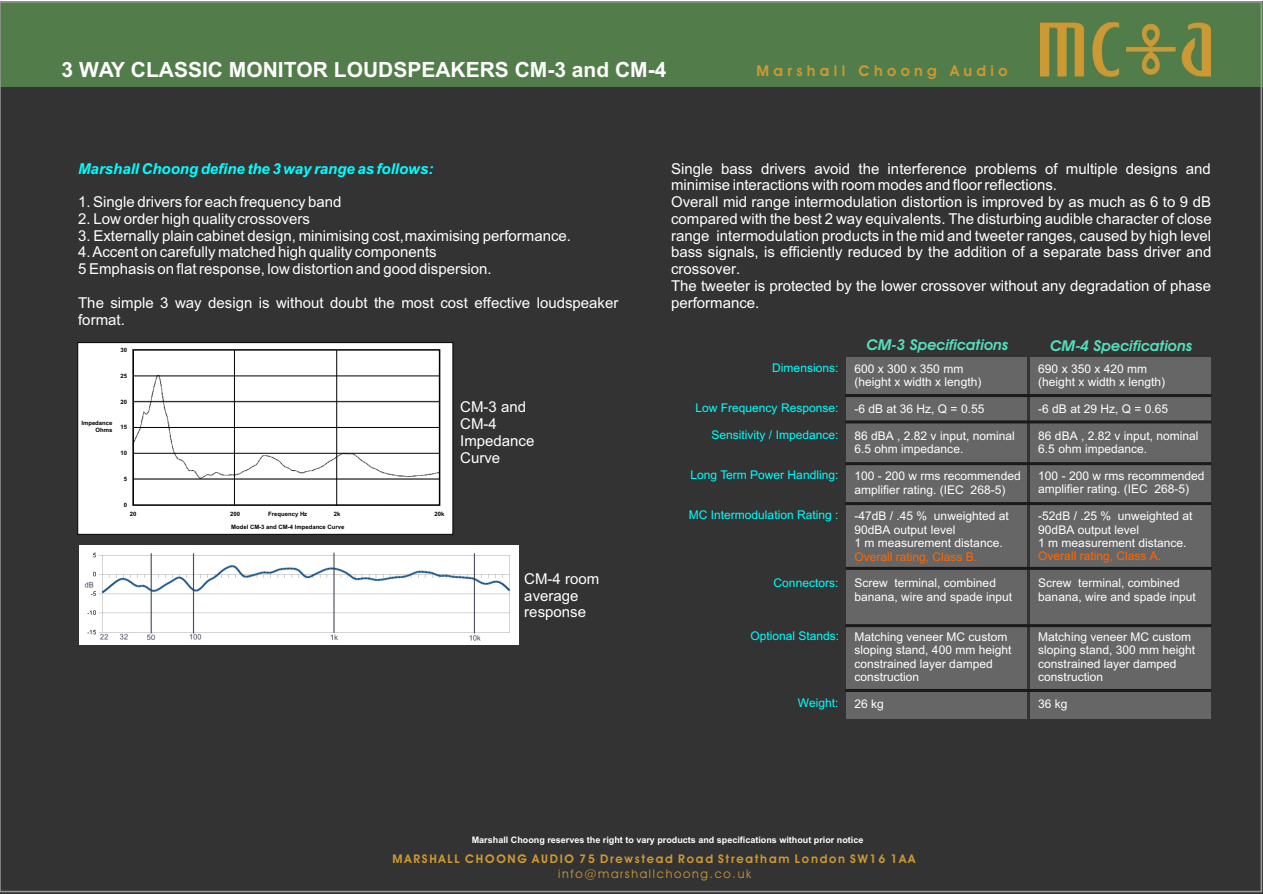
<style>
.page{position:relative;width:1263px;height:894px;background:#fff}
.page>*{position:absolute;margin:0;border:0;box-sizing:border-box;transform-origin:0 0}
.t1{font:700 21px "Arial";color:#fff}
.t2{font:15px/16.8px "Arial";color:#fff}
.t3{font:italic 700 15px "Arial";color:#0ff}
.t4{font:italic 700 15px "Avant Garde Bk BT";color:#54deba}
.t5{font:700 15px "Avant Garde Bk BT";letter-spacing:.29em;color:#c93}
.t6{font:12px/13.4px "Arial";color:#fff}
.t7{font:12px "Arial";color:#0ff}
.t8{font:700 12px "Avant Garde Bk BT";letter-spacing:.145em;color:#c93}
.t9{font:12px "Arial";color:#f60}
.t10{font:12px "Avant Garde Bk BT";letter-spacing:.14em;color:#c93}
.t11{font:700 9px "Arial";color:#fff}
.t12{font:700 6px/6.6px "Arial";color:#000;text-align:right}
</style>
<div class="page">
<div style="left:0;top:1px;width:1263px;height:893px;background:#333"></div>
<div style="left:846px;top:357px;width:180px;height:361px;background:#666"></div>
<div style="left:0;top:1px;width:1263px;height:86px;background:#527d4a"></div>
<img style="left:1041px;top:22px;width:170px;height:55px">
<div style="left:1031px;top:358px;width:180px;height:361px;background:#666"></div>
<div style="left:78px;top:342px;width:375px;height:193px;background:#fff;border:1px solid #000"></div>
<img style="left:135px;top:349px;width:306px;height:157px">
<div style="left:132px;top:349px;width:308px;height:157px;border:2px solid #000"></div>
<hr style="left:133px;top:376px;width:306px;height:1px;background:#000">
<hr style="left:133px;top:401px;width:307px;height:1px;background:#000">
<hr style="left:133px;top:427px;width:306px;height:1px;background:#000">
<hr style="left:133px;top:453px;width:307px;height:1px;background:#000">
<hr style="left:133px;top:479px;width:306px;height:1px;background:#000">
<hr style="left:234px;top:350px;width:1px;height:155px;background:#000">
<hr style="left:336px;top:350px;width:1px;height:155px;background:#000">
<hr style="left:845px;top:394px;width:366px;height:3px;background:#1a1a1a">
<hr style="left:845px;top:420px;width:366px;height:3px;background:#1a1a1a">
<hr style="left:845px;top:462px;width:366px;height:3px;background:#1a1a1a">
<hr style="left:845px;top:502px;width:366px;height:3px;background:#1a1a1a">
<hr style="left:846px;top:567px;width:366px;height:3px;background:#1a1a1a">
<hr style="left:845px;top:624px;width:366px;height:3px;background:#1a1a1a">
<hr style="left:845px;top:689px;width:366px;height:3px;background:#1a1a1a">
<img style="left:80px;top:545px;width:439px;height:100px">
<h1 class="t1" style="left:62px;top:62px;width:606px">3 WAY CLASSIC MONITOR LOUDSPEAKERS CM-3 and CM-4</h1>
<p class="t5" style="left:756px;top:64px;width:253px">Marshall Choong Audio</p>
<p class="t3" style="left:78px;top:163px;width:357px">Marshall Choong define the 3 way range as follows:</p>
<p class="t2" style="left:671px;top:161px;width:541px">Single bass drivers avoid the interference problems of multiple designs and minimise interactions with room modes and floor reflections.</p>
<p class="t2" style="left:78px;top:195px;width:265px">1. Single drivers for each frequency band</p>
<p class="t2" style="left:671px;top:195px;width:541px">Overall mid range intermodulation distortion is improved by as much as 6 to 9 dB</p>
<p class="t2" style="left:78px;top:212px;width:233px">2. Low order high quality crossovers</p>
<p class="t2" style="left:671px;top:212px;width:542px">compared with the best 2 way equivalents. The disturbing audible character of close</p>
<p class="t2" style="left:78px;top:228px;width:494px">3. Externally plain cabinet design, minimising cost, maximising performance.</p>
<p class="t2" style="left:671px;top:228px;width:542px">range intermodulation products in the mid and tweeter ranges, caused by high level</p>
<p class="t2" style="left:78px;top:245px;width:360px">4. Accent on carefully matched high quality components</p>
<p class="t2" style="left:671px;top:245px;width:542px">bass signals, is efficiently reduced by the addition of a separate bass driver and</p>
<p class="t2" style="left:78px;top:262px;width:415px">5 Emphasis on flat response, low distortion and good dispersion.</p>
<p class="t2" style="left:671px;top:262px;width:541px">crossover.<br>The tweeter is protected by the lower crossover without any degradation of phase</p>
<p class="t2" style="left:78px;top:295px;width:542px">The simple 3 way design is without doubt the most cost effective loudspeaker</p>
<p class="t2" style="left:671px;top:295px;width:90px">performance.</p>
<p class="t2" style="left:78px;top:312px;width:48px">format.</p>
<p class="t7" style="left:772px;top:363px;width:68px">Dimensions:</p>
<p class="t7" style="left:696px;top:404px;width:144px">Low Frequency Response:</p>
<p class="t7" style="left:712px;top:430px;width:128px">Sensitivity / Impedance:</p>
<p class="t7" style="left:690px;top:471px;width:149px">Long Term Power Handling:</p>
<p class="t7" style="left:689px;top:511px;width:151px">MC Intermodulation Rating :</p>
<p class="t4" style="left:867px;top:339px;width:143px">CM-3 Specifications</p>
<p class="t4" style="left:1051px;top:339px;width:143px">CM-4 Specifications</p>
<p class="t6" style="left:1038px;top:363px;width:128px">690 x 350 x 420 mm (height x width x length)</p>
<p class="t6" style="left:1038px;top:403px;width:131px">-6 dB at 29 Hz, Q = 0.65</p>
<p class="t6" style="left:1038px;top:430px;width:162px">86 dBA , 2.82 v input, nominal<br>6.5 ohm impedance.</p>
<p class="t6" style="left:1038px;top:470px;width:168px">100 - 200 w rms recommended amplifier rating. (IEC 268-5)</p>
<p class="t6" style="left:1038px;top:510px;width:156px">-52dB / .25 % unweighted at<br>90dBA output level<br>1 m measurement distance.</p>
<p class="t6" style="left:1038px;top:577px;width:159px">Screw terminal, combined banana, wire and spade input</p>
<p class="t6" style="left:1038px;top:631px;width:158px">Matching veneer MC custom sloping stand, 300 mm height constrained layer damped construction</p>
<p class="t6" style="left:1038px;top:698px;width:31px">36 kg</p>
<p class="t12" style="left:120px;top:347px;width:8px">30</p>
<p class="t6" style="left:855px;top:363px;width:128px">600 x 300 x 350 mm (height x width x length)</p>
<p class="t6" style="left:855px;top:403px;width:131px">-6 dB at 36 Hz, Q = 0.55</p>
<p class="t6" style="left:855px;top:430px;width:162px">86 dBA , 2.82 v input, nominal<br>6.5 ohm impedance.</p>
<p class="t6" style="left:855px;top:470px;width:168px">100 - 200 w rms recommended amplifier rating. (IEC 268-5)</p>
<p class="t6" style="left:855px;top:511px;width:156px">-47dB / .45 % unweighted at<br>90dBA output level<br>1 m measurement distance.</p>
<p class="t6" style="left:855px;top:578px;width:159px">Screw terminal, combined banana, wire and spade input</p>
<p class="t6" style="left:855px;top:631px;width:158px">Matching veneer MC custom sloping stand, 400 mm height constrained layer damped construction</p>
<p class="t6" style="left:855px;top:698px;width:31px">26 kg</p>
<p class="t12" style="left:120px;top:373px;width:8px">25</p>
<p class="t12" style="left:120px;top:399px;width:8px">20</p>
<p class="t2" style="left:460px;top:400px;width:76px">CM-3 and<br>CM-4<br>Impedance<br>Curve</p>
<p class="t12" style="left:81px;top:421px;width:33px">Impedance<br>Ohms</p>
<p class="t12" style="left:120px;top:425px;width:8px">15</p>
<p class="t12" style="left:120px;top:450px;width:8px">10</p>
<p class="t12" style="left:124px;top:476px;width:5px">5</p>
<p class="t12" style="left:124px;top:502px;width:5px">0</p>
<p class="t12" style="left:268px;top:511px;width:41px">Frequency Hz</p>
<p class="t12" style="left:130px;top:511px;width:8px">20</p>
<p class="t12" style="left:230px;top:511px;width:11px">200</p>
<p class="t12" style="left:334px;top:512px;width:8px">2k</p>
<p class="t12" style="left:434px;top:511px;width:11px">20k</p>
<p class="t12" style="left:231px;top:524px;width:115px">Model CM-3 and CM-4 Impedance Curve</p>
<p class="t9" style="left:1038px;top:552px;width:124px">Overall rating, Class A.</p>
<p class="t9" style="left:855px;top:552px;width:124px">Overall rating, Class B.</p>
<p class="t2" style="left:524px;top:572px;width:77px">CM-4 room average response</p>
<p class="t7" style="left:774px;top:578px;width:66px">Connectors:</p>
<p class="t7" style="left:750px;top:631px;width:90px">Optional Stands:</p>
<p class="t7" style="left:798px;top:698px;width:42px">Weight:</p>
<p class="t11" style="left:472px;top:836px;width:393px">Marshall Choong reserves the right to vary products and specifications without prior notice</p>
<p class="t8" style="left:392px;top:854px;width:525px">MARSHALL CHOONG AUDIO 75 Drewstead Road Streatham London SW16 1AA</p>
<p class="t10" style="left:558px;top:868px;width:194px">info@marshallchoong.co.uk</p>
</div>
